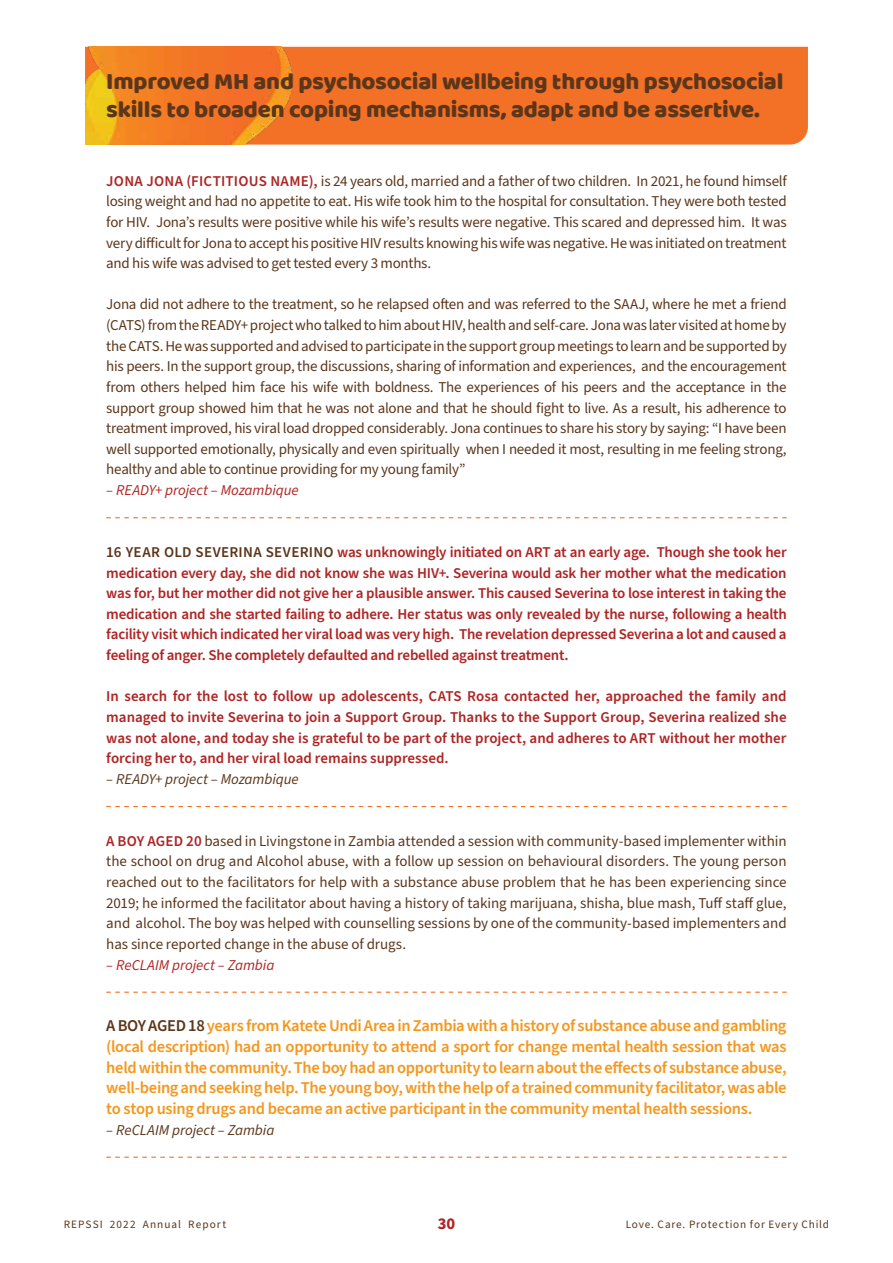
<style>
.page{position:relative;width:893px;height:1263px;background:#fff}
.page>*{position:absolute;margin:0;border:0;box-sizing:border-box;transform-origin:0 0}
.t1{font:24px/28.5px "Baloo";letter-spacing:-.01em;color:#5c361a}
.t2{font:600 16.5px/20.7px "Source Sans Pro";letter-spacing:-.02em;color:#f3981f;text-align:justify}
.t3{font:700 16.5px "Source Sans Pro";color:#ae2525}
.t4{font:15px/20.7px "Source Sans Pro";letter-spacing:-.015em;color:#5c361a;text-align:justify}
.t5{font:600 15px/20.7px "Source Sans Pro";letter-spacing:-.005em;color:#ae2525;text-align:justify}
.t6{font:italic 15px "Source Sans Pro";letter-spacing:-.005em;color:#ae2525}
.t7{font:italic 15px "Source Sans Pro";letter-spacing:-.005em;color:#5c361a}
.t8{font:11.25px "Source Sans Pro";letter-spacing:.085em;color:#5c361a}
.s1{font-weight:600;color:#ae2525}
.s2{color:#5c361a}
</style>
<div class="page">
<div style="left:293px;top:47px;width:515px;height:98px;background:#f37027"></div>
<img style="left:85px;top:47px;width:208px;height:98px">
<svg style="left:106px;top:517px;width:681px;height:1px"></svg>
<svg style="left:106px;top:806px;width:681px;height:1px"></svg>
<svg style="left:106px;top:992px;width:681px;height:1px"></svg>
<svg style="left:106px;top:1157px;width:681px;height:1px"></svg>
<h1 class="t1" style="left:106px;top:66px;width:679px">Improved MH and psychosocial wellbeing through psychosocial skills to broaden coping mechanisms, adapt and be assertive.</h1>
<p class="t4" style="left:106px;top:171px;width:682px"><span class="s1">JONA JONA (FICTITIOUS NAME),</span> is 24 years old, married and a father of two children. In 2021, he found himself losing weight and had no appetite to eat. His wife took him to the hospital for consultation. They were both tested for HIV. Jona’s results were positive while his wife’s results were negative. This scared and depressed him. It was very difficult for Jona to accept his positive HIV results knowing his wife was negative. He was initiated on treatment and his wife was advised to get tested every 3 months.</p>
<p class="t4" style="left:106px;top:295px;width:682px">Jona did not adhere to the treatment, so he relapsed often and was referred to the SAAJ, where he met a friend (CATS) from the READY+ project who talked to him about HIV, health and self-care. Jona was later visited at home by the CATS. He was supported and advised to participate in the support group meetings to learn and be supported by his peers. In the support group, the discussions, sharing of information and experiences, and the encouragement from others helped him face his wife with boldness. The experiences of his peers and the acceptance in the support group showed him that he was not alone and that he should fight to live. As a result, his adherence to treatment improved, his viral load dropped considerably. Jona continues to share his story by saying: “I have been well supported emotionally, physically and even spiritually when I needed it most, resulting in me feeling strong, healthy and able to continue providing for my young family”</p>
<p class="t6" style="left:106px;top:480px;width:194px">– READY+ project – Mozambique</p>
<p class="t5" style="left:106px;top:542px;width:682px"><span class="s2">16 YEAR OLD SEVERINA SEVERINO</span> was unknowingly initiated on ART at an early age. Though she took her medication every day, she did not know she was HIV+. Severina would ask her mother what the medication was for, but her mother did not give her a plausible answer. This caused Severina to lose interest in taking the medication and she started failing to adhere. Her status was only revealed by the nurse, following a health facility visit which indicated her viral load was very high. The revelation depressed Severina a lot and caused a feeling of anger. She completely defaulted and rebelled against treatment.</p>
<p class="t5" style="left:106px;top:686px;width:682px">In search for the lost to follow up adolescents, CATS Rosa contacted her, approached the family and managed to invite Severina to join a Support Group. Thanks to the Support Group, Severina realized she was not alone, and today she is grateful to be part of the project, and adheres to ART without her mother forcing her to, and her viral load remains suppressed.</p>
<p class="t7" style="left:106px;top:769px;width:194px">– READY+ project – Mozambique</p>
<p class="t4" style="left:106px;top:831px;width:682px"><span class="s1">A BOY AGED 20</span> based in Livingstone in Zambia attended a session with community-based implementer within the school on drug and Alcohol abuse, with a follow up session on behavioural disorders. The young person reached out to the facilitators for help with a substance abuse problem that he has been experiencing since 2019; he informed the facilitator about having a history of taking marijuana, shisha, blue mash, Tuff staff glue, and alcohol. The boy was helped with counselling sessions by one of the community-based implementers and has since reported change in the abuse of drugs.</p>
<p class="t6" style="left:106px;top:954px;width:170px">– ReCLAIM project – Zambia</p>
<p class="t2" style="left:106px;top:1016px;width:682px"><span class="s2">A BOY AGED 18</span> years from Katete Undi Area in Zambia with a history of substance abuse and gambling (local description) had an opportunity to attend a sport for change mental health session that was held within the community. The boy had an opportunity to learn about the effects of substance abuse, well-being and seeking help. The young boy, with the help of a trained community facilitator, was able to stop using drugs and became an active participant in the community mental health sessions.</p>
<p class="t7" style="left:106px;top:1119px;width:170px">– ReCLAIM project – Zambia</p>
<p class="t8" style="left:64px;top:1217px;width:164px">REPSSI 2022 Annual Report</p>
<p class="t3" style="left:438px;top:1212px;width:19px">30</p>
<p class="t8" style="left:626px;top:1217px;width:205px">Love. Care. Protection for Every Child</p>
</div>
